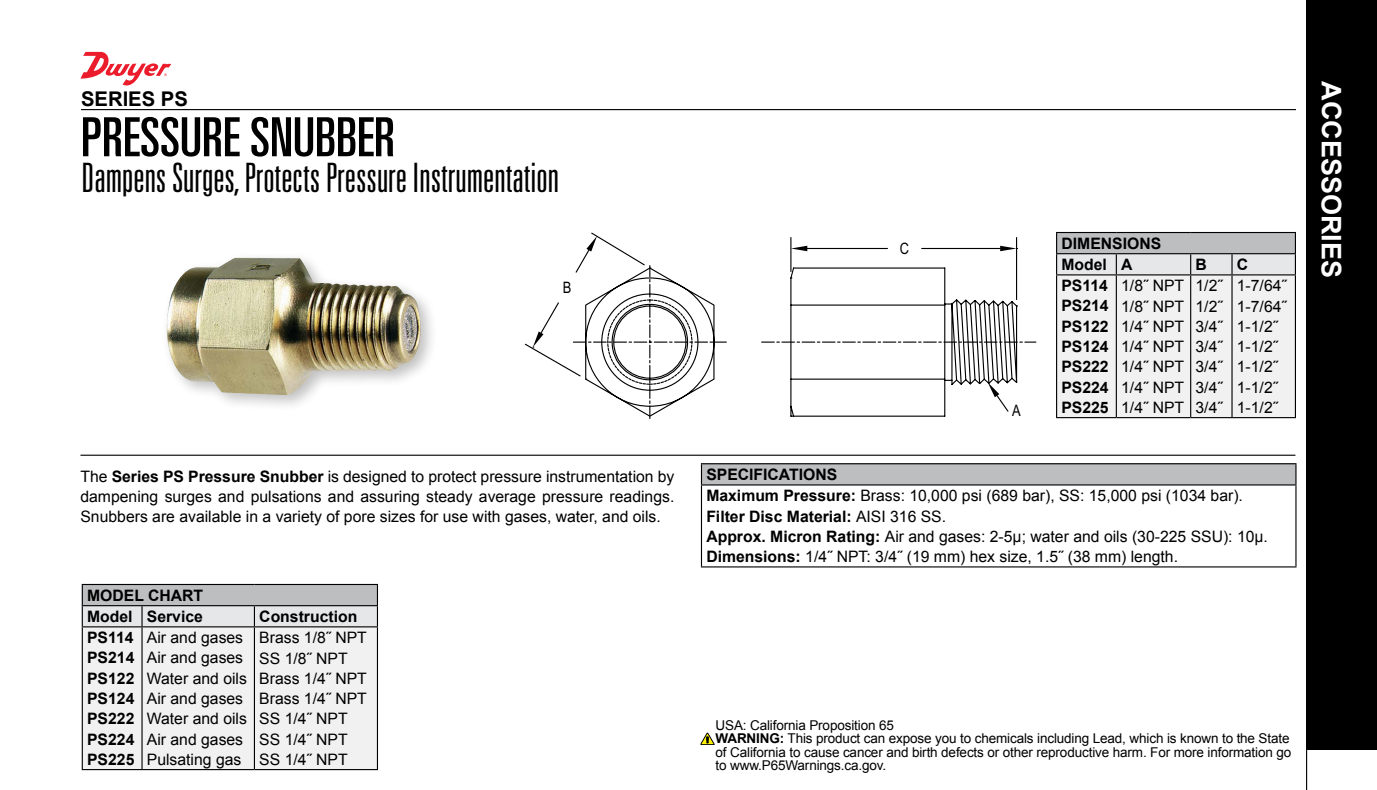
<style>
.page{position:relative;width:1377px;height:790px;background:#fff}
.page>*{position:absolute;margin:0;border:0;box-sizing:border-box;transform-origin:0 0}
.t1{font:ultra-condensed 54px "Univers LT Std";color:#000}
.t2{font:300 ultra-condensed 40.5px "Univers LT Std";color:#000}
.t3{font:700 27px "Arial";color:#fff}
.t4{font:700 20.25px "Arial";color:#000}
.t5{font:15.75px/20.2px "Arial";color:#000}
.t6{font:700 15.75px/20.2px "Arial";color:#000}
.t7{font:15.75px "Arial Narrow";color:#000}
.t8{font:13.5px/13.5px "Arial";letter-spacing:-.01em;color:#000}
.s1{font-weight:700}
</style>
<div class="page">
<svg style="left:1306px;top:749px;width:71px;height:41px"></svg>
<div style="left:1306px;top:0;width:71px;height:749px;background:#000"></div>
<hr style="left:81px;top:109px;width:1215px;height:1px;background:#000">
<hr style="left:80px;top:455px;width:1215px;height:1px;background:#000">
<div style="left:701px;top:464px;width:595px;height:21px;background:#bcbec0"></div>
<hr style="left:1295px;top:485px;width:2px;height:81px;background:#000">
<hr style="left:701px;top:485px;width:1px;height:81px;background:#000">
<hr style="left:701px;top:566px;width:596px;height:1px;background:#000">
<hr style="left:701px;top:463px;width:596px;height:1px;background:#000">
<svg style="left:701px;top:464px;width:1px;height:20px"></svg>
<hr style="left:1295px;top:464px;width:2px;height:20px;background:#000">
<hr style="left:701px;top:484px;width:596px;height:1px;background:#000">
<svg style="left:790px;top:377px;width:228px;height:40px"></svg>
<svg style="left:1019px;top:341px;width:17px;height:2px"></svg>
<svg style="left:525px;top:233px;width:493px;height:144px"></svg>
<svg style="left:586px;top:236px;width:11px;height:16px"></svg>
<svg style="left:573px;top:266px;width:153px;height:153px"></svg>
<svg style="left:533px;top:331px;width:10px;height:17px"></svg>
<svg style="left:988px;top:382px;width:22px;height:31px"></svg>
<div style="left:161px;top:251px;width:277px;height:162px;background:#000;opacity:.25"></div>
<img style="left:167px;top:258px;width:254px;height:137px">
<hr style="left:1056px;top:232px;width:60px;height:1px;background:#000">
<hr style="left:1116px;top:232px;width:75px;height:1px;background:#000">
<hr style="left:1191px;top:232px;width:41px;height:1px;background:#000">
<hr style="left:1232px;top:232px;width:64px;height:1px;background:#000">
<svg style="left:1056px;top:233px;width:240px;height:185px"></svg>
<hr style="left:1056px;top:253px;width:60px;height:1px;background:#000">
<hr style="left:1116px;top:253px;width:75px;height:1px;background:#000">
<hr style="left:1191px;top:253px;width:41px;height:1px;background:#000">
<hr style="left:1232px;top:253px;width:64px;height:1px;background:#000">
<svg style="left:80px;top:52px;width:91px;height:33px"></svg>
<hr style="left:82px;top:769px;width:60px;height:1px;background:#000">
<hr style="left:142px;top:769px;width:112px;height:1px;background:#000">
<hr style="left:254px;top:769px;width:124px;height:1px;background:#000">
<hr style="left:82px;top:584px;width:60px;height:1px;background:#000">
<hr style="left:142px;top:584px;width:112px;height:1px;background:#000">
<hr style="left:254px;top:584px;width:124px;height:1px;background:#000">
<svg style="left:82px;top:585px;width:296px;height:184px"></svg>
<hr style="left:82px;top:605px;width:60px;height:1px;background:#000">
<hr style="left:142px;top:605px;width:112px;height:1px;background:#000">
<hr style="left:254px;top:605px;width:124px;height:1px;background:#000">
<svg style="left:701px;top:733px;width:13px;height:12px"></svg>
<p class="t4" style="left:81px;top:85px;width:108px">SERIES PS</p>
<h1 class="t1" style="left:81px;top:106px;width:316px">PRESSURE SNUBBER</h1>
<h2 class="t2" style="left:81px;top:157px;width:480px">Dampens Surges, Protects Pressure Instrumentation</h2>
<p class="t7" style="left:563px;top:275px;width:10px">B</p>
<p class="t7" style="left:900px;top:236px;width:11px">C</p>
<p class="t7" style="left:1012px;top:399px;width:10px">A</p>
<p class="t6" style="left:1061px;top:233px;width:101px;line-height:21.2px">DIMENSIONS<br>Model A</p>
<p class="t6" style="left:1196px;top:255px;width:13px">B</p>
<p class="t6" style="left:1237px;top:255px;width:13px">C</p>
<p class="t6" style="left:1061px;top:276px;width:49px;text-align:justify">PS114<br>PS214<br>PS122<br>PS124<br>PS222<br>PS224<br>PS225</p>
<p class="t5" style="left:1121px;top:276px;width:65px;text-align:justify">1/8˝ NPT 1/8˝ NPT 1/4˝ NPT 1/4˝ NPT 1/4˝ NPT 1/4˝ NPT 1/4˝ NPT</p>
<p class="t5" style="left:1196px;top:276px;width:29px;text-align:justify">1/2˝ 1/2˝ 3/4˝ 3/4˝ 3/4˝ 3/4˝ 3/4˝</p>
<p class="t5" style="left:1237px;top:276px;width:51px">1-7/64˝<br>1-7/64˝<br>1-1/2˝<br>1-1/2˝<br>1-1/2˝<br>1-1/2˝<br>1-1/2˝</p>
<p class="t5" style="left:80px;top:466px;width:595px;text-align:justify">The <span class="s1">Series PS Pressure Snubber</span> is designed to protect pressure instrumentation by dampening surges and pulsations and assuring steady average pressure readings.<br>Snubbers are available in a variety of pore sizes for use with gases, water, and oils.</p>
<p class="t5" style="left:706px;top:464px;width:563px"><span class="s1">SPECIFICATIONS<br>Maximum Pressure:</span> Brass: 10,000 psi (689 bar), SS: 15,000 psi (1034 bar).<br><span class="s1">Filter Disc Material:</span> AISI 316 SS.<br><span class="s1">Approx. Micron Rating:</span> Air and gases: 2-5µ; water and oils (30-225 SSU): 10µ.<br><span class="s1">Dimensions:</span> 1/4˝ NPT: 3/4˝ (19 mm) hex size, 1.5˝ (38 mm) length.</p>
<p class="t6" style="left:87px;top:585px;width:118px;line-height:21.2px">MODEL CHART<br>Model Service</p>
<p class="t6" style="left:259px;top:607px;width:99px">Construction</p>
<p class="t6" style="left:87px;top:628px;width:49px;text-align:justify">PS114<br>PS214<br>PS122<br>PS124<br>PS222<br>PS224<br>PS225</p>
<p class="t5" style="left:147px;top:628px;width:102px">Air and gases<br>Air and gases<br>Water and oils<br>Air and gases<br>Water and oils<br>Air and gases<br>Pulsating gas</p>
<p class="t5" style="left:259px;top:628px;width:109px">Brass 1/8˝ NPT<br>SS 1/8˝ NPT<br>Brass 1/4˝ NPT<br>Brass 1/4˝ NPT<br>SS 1/4˝ NPT<br>SS 1/4˝ NPT<br>SS 1/4˝ NPT</p>
<p class="t8" style="left:716px;top:718px;width:577px">USA: California Proposition 65<br><span class="s1">WARNING:</span> This product can expose you to chemicals including Lead, which is known to the State of California to cause cancer and birth defects or other reproductive harm. For more information go to www.P65Warnings.ca.gov.</p>
<h3 class="t3" style="left:1349px;top:81px;width:198px;rotate:90deg">ACCESSORIES</h3>
</div>
